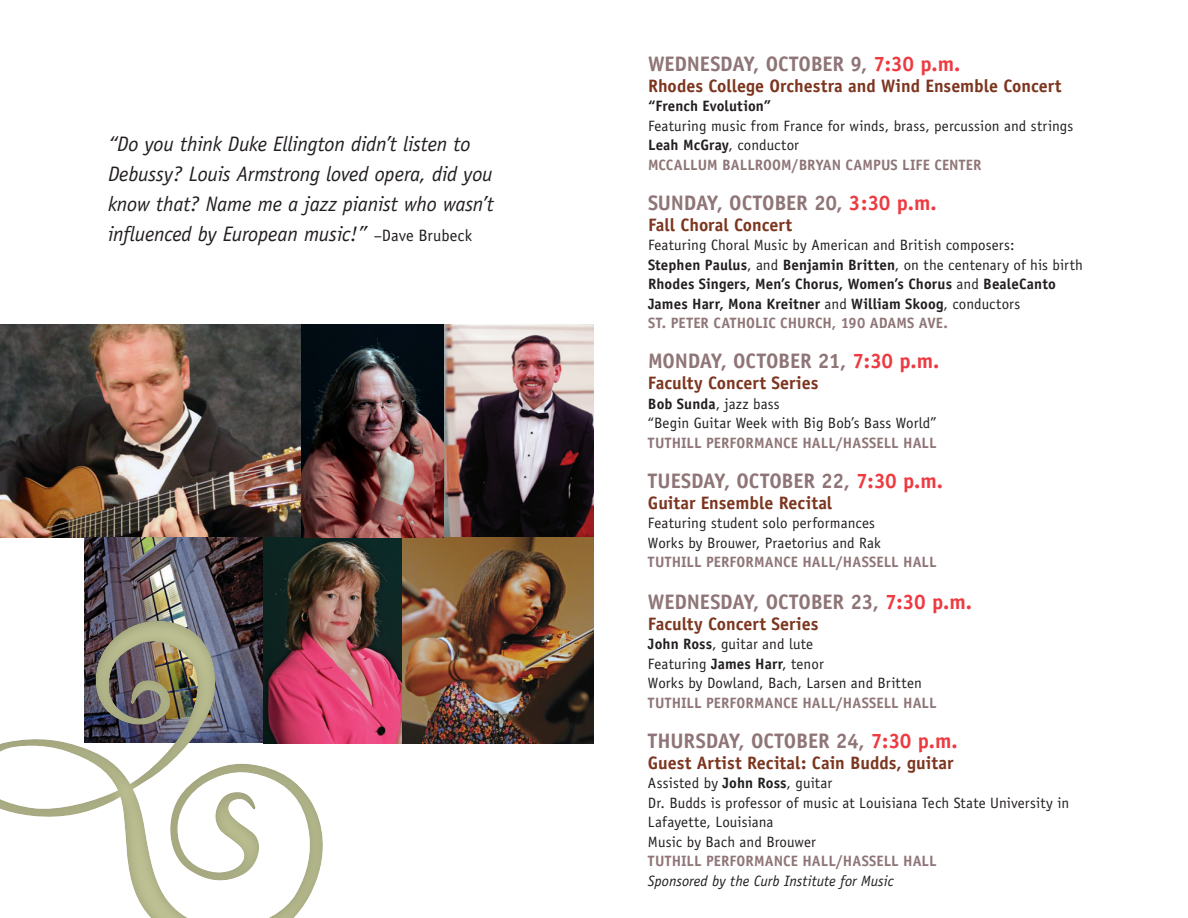
<style>
.page{position:relative;width:1188px;height:918px;background:#fff}
.page>*{position:absolute;margin:0;border:0;box-sizing:border-box;transform-origin:0 0}
.t1{font:700 21px "Officina Sans";letter-spacing:-.01em;color:#8f7577}
.t2{font:italic 21px/30px "Officina Sans";letter-spacing:-.01em;color:#231f20}
.t3{font:700 18px "Officina Sans";color:#7c351e}
.t4{font:15px/19.5px "Officina Sans";letter-spacing:.005em;color:#231f20}
.t5{font:700 15px "Officina Sans";letter-spacing:.005em;color:#8f7577}
.t6{font:700 15px "Officina Sans";letter-spacing:.005em;color:#231f20}
.t7{font:italic 15px "Officina Sans";color:#231f20}
.s1{font-style:normal;font-size:16.5px}
.s2{color:#ee3a41}
.s3{font-weight:400}
.s4{font-weight:700}
</style>
<div class="page">
<img style="left:0;top:324px;width:301px;height:214px">
<img style="left:85px;top:538px;width:178px;height:57px">
<img style="left:301px;top:324px;width:293px;height:214px">
<img style="left:263px;top:538px;width:331px;height:205px">
<img style="left:0;top:595px;width:353px;height:323px">
<p class="t2" style="left:108px;top:129px;width:387px">“Do you think Duke Ellington didn’t listen to Debussy? Louis Armstrong loved opera, did you know that? Name me a jazz pianist who wasn’t influenced by European music!” <span class="s1">–Dave Brubeck</span></p>
<p class="t1" style="left:648px;top:50px;width:314px">WEDNESDAY, OCTOBER 9, <span class="s2">7:30 p.m.</span></p>
<p class="t3" style="left:648px;top:74px;width:415px">Rhodes College Orchestra and Wind Ensemble Concert</p>
<p class="t6" style="left:648px;top:97px;width:125px">“French Evolution”</p>
<p class="t4" style="left:648px;top:116px;width:427px">Featuring music from France for winds, brass, percussion and strings</p>
<p class="t6" style="left:648px;top:136px;width:152px">Leah McGray<span class="s3">, conductor</span></p>
<p class="t5" style="left:648px;top:155px;width:335px">MCCALLUM BALLROOM/BRYAN CAMPUS LIFE CENTER</p>
<p class="t1" style="left:648px;top:189px;width:290px">SUNDAY, OCTOBER 20, <span class="s2">3:30 p.m.</span></p>
<p class="t3" style="left:648px;top:213px;width:146px">Fall Choral Concert</p>
<p class="t4" style="left:648px;top:235px;width:368px">Featuring Choral Music by American and British composers:</p>
<p class="t4" style="left:648px;top:255px;width:437px"><span class="s4">Stephen Paulus</span>, and <span class="s4">Benjamin Britten</span>, on the centenary of his birth</p>
<p class="t6" style="left:648px;top:275px;width:409px">Rhodes Singers, Men’s Chorus, Women’s Chorus <span class="s3">and</span> BealeCanto</p>
<p class="t6" style="left:648px;top:294px;width:374px">James Harr, Mona Kreitner <span class="s3">and</span> William Skoog<span class="s3">, conductors</span></p>
<p class="t5" style="left:648px;top:314px;width:301px">ST. PETER CATHOLIC CHURCH, 190 ADAMS AVE.</p>
<p class="t1" style="left:648px;top:348px;width:293px">MONDAY, OCTOBER 21, <span class="s2">7:30 p.m.</span></p>
<p class="t3" style="left:648px;top:372px;width:172px">Faculty Concert Series</p>
<p class="t4" style="left:648px;top:394px;width:133px"><span class="s4">Bob Sunda</span>, jazz bass</p>
<p class="t4" style="left:648px;top:413px;width:290px">“Begin Guitar Week with Big Bob’s Bass World”</p>
<p class="t5" style="left:648px;top:433px;width:290px">TUTHILL PERFORMANCE HALL/HASSELL HALL</p>
<p class="t1" style="left:648px;top:468px;width:297px">TUESDAY, OCTOBER 22, <span class="s2">7:30 p.m.</span></p>
<p class="t3" style="left:648px;top:492px;width:186px">Guitar Ensemble Recital</p>
<p class="t4" style="left:648px;top:514px;width:229px">Featuring student solo performances</p>
<p class="t4" style="left:648px;top:533px;width:234px">Works by Brouwer, Praetorius and Rak</p>
<p class="t5" style="left:648px;top:553px;width:290px">TUTHILL PERFORMANCE HALL/HASSELL HALL</p>
<p class="t1" style="left:648px;top:588px;width:326px">WEDNESDAY, OCTOBER 23, <span class="s2">7:30 p.m.</span></p>
<p class="t3" style="left:648px;top:612px;width:172px">Faculty Concert Series</p>
<p class="t4" style="left:648px;top:634px;width:167px"><span class="s4">John Ross</span>, guitar and lute</p>
<p class="t4" style="left:648px;top:654px;width:177px">Featuring <span class="s4">James Harr</span>, tenor</p>
<p class="t4" style="left:648px;top:673px;width:275px">Works by Dowland, Bach, Larsen and Britten</p>
<p class="t5" style="left:648px;top:693px;width:290px">TUTHILL PERFORMANCE HALL/HASSELL HALL</p>
<p class="t1" style="left:648px;top:728px;width:311px">THURSDAY, OCTOBER 24, <span class="s2">7:30 p.m.</span></p>
<p class="t3" style="left:648px;top:751px;width:307px">Guest Artist Recital: Cain Budds, guitar</p>
<p class="t4" style="left:648px;top:773px;width:186px">Assisted by <span class="s4">John Ross</span>, guitar</p>
<p class="t4" style="left:648px;top:793px;width:423px">Dr. Budds is professor of music at Louisiana Tech State University in<br>Lafayette, Louisiana</p>
<p class="t4" style="left:648px;top:832px;width:169px">Music by Bach and Brouwer</p>
<p class="t5" style="left:648px;top:852px;width:290px">TUTHILL PERFORMANCE HALL/HASSELL HALL</p>
<p class="t7" style="left:648px;top:872px;width:247px">Sponsored by the Curb Institute for Music</p>
</div>
